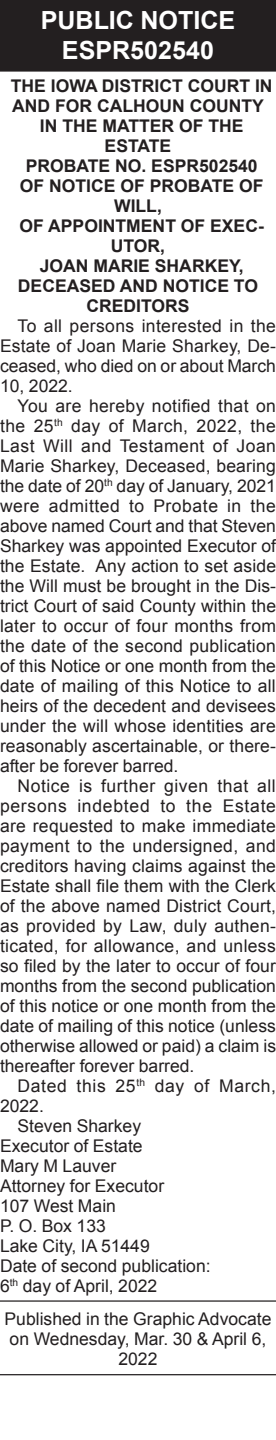
<style>
.page{position:relative;width:276px;height:1440px;background:#fff}
.page>*{position:absolute;margin:0;border:0;box-sizing:border-box;transform-origin:0 0}
.Reversed_Heading_All{font:700 25px "Arial";color:#fff}
.Reversed_Heading_Tit{font:700 25px "Arial";color:#fff}
._1_Column_Arial{font:17.5px/20px "Arial";color:#231f20;text-align:justify}
._2nd_Heading{font:700 17.5px/20px "Arial";color:#231f20;text-align:center}
.footer_long{font:17.5px/20px "Arial";color:#231f20;text-align:center}
._1_Column_Arial-2{font:17.5px/20px "Arial";letter-spacing:.035em;color:#231f20}
</style>
<div class="page">
<div style="left:0;top:0;width:275px;height:42px;background:#231f20"></div>
<div style="left:0;top:29px;width:275px;height:43px;background:#231f20"></div>
<hr style="left:0;top:1300px;width:275px;height:2px;background:#231f20">
<hr style="left:0;top:1374px;width:275px;height:1px;background:#231f20">
<p class="Reversed_Heading_All" style="left:41px;top:4px;width:195px">PUBLIC NOTICE</p>
<p class="Reversed_Heading_Tit" style="left:62px;top:34px;width:153px">ESPR502540</p>
<p class="_2nd_Heading" style="left:11px;top:76px;width:262px;text-align:left">THE IOWA DISTRICT COURT IN<br>AND FOR CALHOUN COUNTY</p>
<p class="_2nd_Heading" style="left:40px;top:116px;width:204px">IN THE MATTER OF THE<br>ESTATE</p>
<p class="_2nd_Heading" style="left:26px;top:156px;width:233px">PROBATE NO. ESPR502540</p>
<p class="_2nd_Heading" style="left:20px;top:176px;width:244px">OF NOTICE OF PROBATE OF<br>WILL,</p>
<p class="_2nd_Heading" style="left:20px;top:216px;width:245px">OF APPOINTMENT OF EXEC-<br>UTOR,</p>
<p class="_2nd_Heading" style="left:18px;top:256px;width:241px">JOAN MARIE SHARKEY,<br>DECEASED AND NOTICE TO<br>CREDITORS</p>
<p class="_1_Column_Arial" style="left:0;top:316px;width:277px;text-indent:18px">To all persons interested in the Estate of Joan Marie Sharkey, De&shy;ceased, who died on or about March 10, 2022.</p>
<p class="_1_Column_Arial" style="left:0;top:396px;width:277px;text-indent:18px">You are hereby notified that on the 25<sup>th</sup> day of March, 2022, the Last Will and Testament of Joan Marie Sharkey, Deceased, bearing the date of 20<sup>th</sup> day of January, 2021 were admitted to Probate in the above named Court and that Steven Sharkey was appointed Executor of the Estate. Any action to set aside the Will must be brought in the Dis&shy;trict Court of said County within the later to occur of four months from the date of the second publication of this Notice or one month from the date of mailing of this Notice to all heirs of the decedent and devisees under the will whose identities are reasonably ascertainable, or there&shy;after be forever barred.</p>
<p class="_1_Column_Arial" style="left:0;top:776px;width:277px;text-indent:18px">Notice is further given that all persons indebted to the Estate are requested to make immediate payment to the undersigned, and creditors having claims against the Estate shall file them with the Clerk of the above named District Court, as provided by Law, duly authen&shy;ticated, for allowance, and unless so filed by the later to occur of four months from the second publication of this notice or one month from the date of mailing of this notice (unless otherwise allowed or paid) a claim is thereafter forever barred.</p>
<p class="_1_Column_Arial-2" style="left:0;top:1076px;width:276px;text-indent:18px">Dated this 25<sup>th</sup> day of March,<br>2022.</p>
<p class="_1_Column_Arial" style="left:18px;top:1116px;width:125px">Steven Sharkey</p>
<p class="_1_Column_Arial" style="left:0;top:1136px;width:144px">Executor of Estate</p>
<p class="_1_Column_Arial" style="left:0;top:1156px;width:117px">Mary M Lauver</p>
<p class="_1_Column_Arial" style="left:0;top:1176px;width:165px">Attorney for Executor</p>
<p class="_1_Column_Arial" style="left:0;top:1196px;width:117px">107 West Main</p>
<p class="_1_Column_Arial" style="left:0;top:1216px;width:107px">P. O. Box 133</p>
<p class="_1_Column_Arial" style="left:0;top:1236px;width:151px">Lake City, IA 51449</p>
<p class="_1_Column_Arial" style="left:0;top:1256px;width:211px">Date of second publication:</p>
<p class="_1_Column_Arial" style="left:0;top:1276px;width:158px">6<sup>th</sup> day of April, 2022</p>
<p class="footer_long" style="left:5px;top:1309px;width:267px">Published in the Graphic Advocate on Wednesday, Mar. 30 &amp; April 6,<br>2022</p>
</div>
